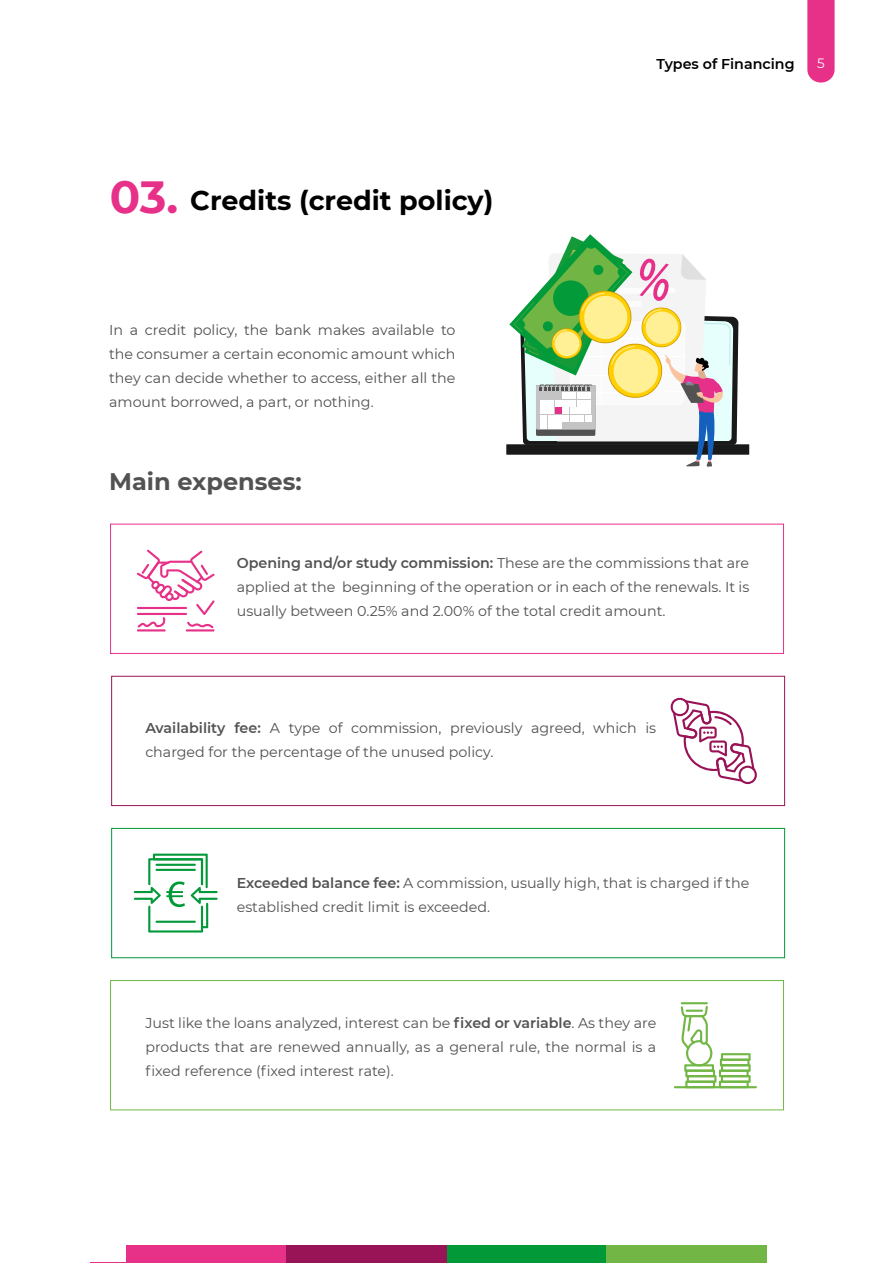
<style>
.page{position:relative;width:893px;height:1263px;background:#fff}
.page>*{position:absolute;margin:0;border:0;box-sizing:border-box;transform-origin:0 0}
.t1{font:700 27px "Montserrat";color:#000}
.t2{font:700 24px "Montserrat";color:#525252}
.t3{font:14.25px/24px "Montserrat";color:#505050;text-align:justify}
.t4{font:14.25px/24px "Montserrat";color:#525252}
.t5{font:600 14.25px "Montserrat";color:#000}
.t6{font:13.5px "Montserrat";color:#fff}
.s1{font-size:45px;color:#e73189}
.s2{font-weight:600;color:#525252}
.s3{font-weight:600}
</style>
<div class="page">
<hr style="left:90px;top:1262px;width:160px;height:1px;background:#e73189">
<div style="left:126px;top:1246px;width:160px;height:17px;background:#e73189"></div>
<div style="left:446px;top:1246px;width:161px;height:17px;background:#029939"></div>
<div style="left:286px;top:1246px;width:160px;height:17px;background:#991357"></div>
<div style="left:607px;top:1246px;width:160px;height:17px;background:#72b645"></div>
<svg style="left:807px;top:0;width:28px;height:83px;background:#e83e90"></svg>
<div style="left:110px;top:524px;width:674px;height:130px;border:1px solid #e73189"></div>
<div style="left:110px;top:980px;width:674px;height:130px;border:1px solid #72b645"></div>
<div style="left:111px;top:828px;width:674px;height:130px;border:1px solid #029939"></div>
<div style="left:111px;top:676px;width:674px;height:130px;border:1px solid #991357"></div>
<div style="left:506px;top:444px;width:243px;height:11px;background:#191919"></div>
<svg style="left:509px;top:234px;width:229px;height:233px"></svg>
<hr style="left:186px;top:629px;width:29px;height:2px;background:#e73189">
<hr style="left:137px;top:629px;width:29px;height:2px;background:#e73189">
<svg style="left:137px;top:550px;width:78px;height:78px"></svg>
<svg style="left:670px;top:697px;width:87px;height:87px"></svg>
<svg style="left:134px;top:853px;width:84px;height:79px"></svg>
<hr style="left:681px;top:1002px;width:27px;height:2px;background:#72b645">
<svg style="left:681px;top:1006px;width:70px;height:80px"></svg>
<hr style="left:674px;top:1086px;width:83px;height:2px;background:#72b645">
<h1 class="t1" style="left:110px;top:181px;width:385px"><span class="s1">03.</span> Credits (credit policy)</h1>
<p class="t3" style="left:109px;top:317px;width:348px">In a credit policy, the bank makes available to the consumer a certain economic amount which they can decide whether to access, either all the amount borrowed, a part, or nothing.</p>
<h2 class="t2" style="left:109px;top:464px;width:194px">Main expenses:</h2>
<p class="t5" style="left:657px;top:54px;width:140px">Types of Financing</p>
<p class="t6" style="left:817px;top:54px;width:9px">5</p>
<p class="t3" style="left:237px;top:551px;width:514px"><span class="s2">Opening and/or study commission:</span> These are the commissions that are applied at the beginning of the operation or in each of the renewals. It is usually between 0.25% and 2.00% of the total credit amount.</p>
<p class="t3" style="left:145px;top:715px;width:512px"><span class="s2">Availability fee:</span> A type of commission, previously agreed, which is charged for the percentage of the unused policy.</p>
<p class="t4" style="left:237px;top:870px;width:514px"><span class="s3">Exceeded balance fee:</span> A commission, usually high, that is charged if the established credit limit is exceeded.</p>
<p class="t4" style="left:145px;top:1010px;width:512px;text-align:justify">Just like the loans analyzed, interest can be <span class="s3">fixed or variable</span>. As they are products that are renewed annually, as a general rule, the normal is a fixed reference (fixed interest rate).</p>
</div>
